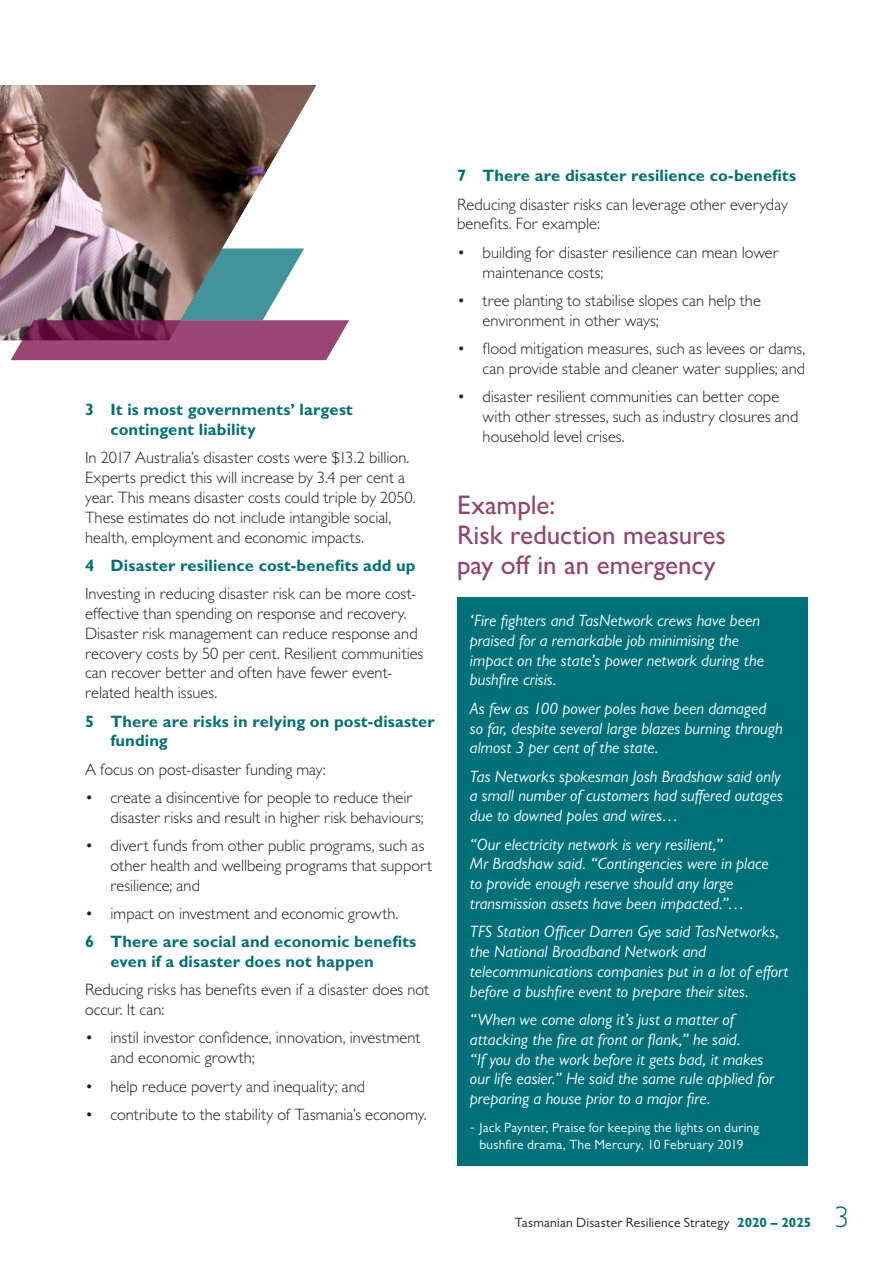
<style>
.page{position:relative;width:893px;height:1263px;background:#fff}
.page>*{position:absolute;margin:0;border:0;box-sizing:border-box;transform-origin:0 0}
.t1{font:300 30px "Gill Sans MT Pro";color:#007179}
.H3{font:500 27px/30px "Gill Sans MT Pro";color:#93456d}
.body{font:300 16.5px/19.8px "Gill Sans MT Pro";color:#1d1d1b}
.body-2{font:italic 16.5px/19.8px "Gill Sans MT Pro";letter-spacing:.005em;color:#fff}
.body-3{font:700 16.5px/19.8px "Gill Sans MT Pro";letter-spacing:.005em;color:#007179}
.body-4{font:13.5px/16.2px "Gill Sans MT Pro";letter-spacing:.015em;color:#fff;text-align:center}
.t2{font:13.5px "Gill Sans MT Pro";letter-spacing:.015em;color:#1d1d1b}
.s1{font-size:16.5px}
.s2{font-weight:700;color:#007179}
</style>
<div class="page">
<img style="left:0;top:85px;width:316px;height:255px">
<svg style="left:11px;top:248px;width:338px;height:112px;background:#8c7789"></svg>
<div style="left:457px;top:597px;width:351px;height:569px;background:#007179"></div>
<p class="body-3" style="left:111px;top:399px;width:244px;text-indent:-26px">3 It is most governments’ largest contingent liability</p>
<p class="body" style="left:85px;top:448px;width:332px">In 2017 Australia’s disaster costs were $13.2 billion.<br>Experts predict this will increase by 3.4 per cent a year. This means disaster costs could triple by 2050.<br>These estimates do not include intangible social, health, employment and economic impacts.</p>
<p class="body-3" style="left:85px;top:555px;width:332px">4 Disaster resilience cost-benefits add up</p>
<p class="body" style="left:85px;top:583px;width:340px">Investing in reducing disaster risk can be more cost&shy;effective than spending on response and recovery.<br>Disaster risk management can reduce response and recovery costs by 50 per cent. Resilient communities can recover better and often have fewer event&shy;related health issues.</p>
<p class="body-3" style="left:111px;top:711px;width:326px;text-indent:-26px">5 There are risks in relying on post-disaster funding</p>
<p class="body" style="left:85px;top:759px;width:242px">A focus on post-disaster funding may:</p>
<p class="body" style="left:111px;top:787px;width:315px;text-indent:-26px">• create a disincentive for people to reduce their disaster risks and result in higher risk behaviours;</p>
<p class="body" style="left:111px;top:835px;width:323px;text-indent:-26px">• divert funds from other public programs, such as other health and wellbeing programs that support resilience; and</p>
<p class="body" style="left:85px;top:903px;width:315px">• impact on investment and economic growth.</p>
<p class="body-3" style="left:111px;top:931px;width:307px;text-indent:-26px">6 There are social and economic benefits even if a disaster does not happen</p>
<p class="body" style="left:85px;top:980px;width:346px">Reducing risks has benefits even if a disaster does not occur. It can:</p>
<p class="body" style="left:111px;top:1028px;width:312px;text-indent:-26px">• instil investor confidence, innovation, investment and economic growth;</p>
<p class="body" style="left:85px;top:1076px;width:282px">• help reduce poverty and inequality; and</p>
<p class="body" style="left:85px;top:1104px;width:343px">• contribute to the stability of Tasmania’s economy.</p>
<p class="body-3" style="left:457px;top:166px;width:341px">7 There are disaster resilience co-benefits</p>
<p class="body" style="left:457px;top:194px;width:332px">Reducing disaster risks can leverage other everyday benefits. For example:</p>
<p class="body" style="left:483px;top:242px;width:298px;text-indent:-26px">• building for disaster resilience can mean lower maintenance costs;</p>
<p class="body" style="left:483px;top:290px;width:280px;text-indent:-26px">• tree planting to stabilise slopes can help the environment in other ways;</p>
<p class="body" style="left:457px;top:338px;width:350px;text-align:right">• flood mitigation measures, such as levees or dams, can provide stable and cleaner water supplies; and</p>
<p class="body" style="left:483px;top:386px;width:317px;text-indent:-26px">• disaster resilient communities can better cope with other stresses, such as industry closures and household level crises.</p>
<p class="H3" style="left:457px;top:489px;width:270px">Example:<br>Risk reduction measures pay off in an emergency</p>
<p class="body-2" style="left:470px;top:610px;width:296px">‘Fire fighters and TasNetwork crews have been praised for a remarkable job minimising the impact on the state’s power network during the bushfire crisis.</p>
<p class="body-2" style="left:470px;top:698px;width:314px">As few as 100 power poles have been damaged so far, despite several large blazes burning through almost 3 per cent of the state.</p>
<p class="body-2" style="left:470px;top:766px;width:315px">Tas Networks spokesman Josh Bradshaw said only a small number of customers had suffered outages due to downed poles and wires…</p>
<p class="body-2" style="left:470px;top:834px;width:301px">“Our electricity network is very resilient,”<br>Mr Bradshaw said. “Contingencies were in place to provide enough reserve should any large transmission assets have been impacted.”…</p>
<p class="body-2" style="left:470px;top:922px;width:320px">TFS Station Officer Darren Gye said TasNetworks, the National Broadband Network and telecommunications companies put in a lot of effort before a bushfire event to prepare their sites.</p>
<p class="body-2" style="left:470px;top:1009px;width:305px">“When we come along it’s just a matter of attacking the fire at front or flank,” he said.<br>“If you do the work before it gets bad, it makes our life easier.” He said the same rule applied for preparing a house prior to a major fire.</p>
<p class="body-4" style="left:470px;top:1120px;width:291px"><span class="s1">-</span> Jack Paynter, Praise for keeping the lights on during bushfire drama, The Mercury, 10 February 2019</p>
<p class="t2" style="left:515px;top:1214px;width:298px">Tasmanian Disaster Resilience Strategy <span class="s2">2020 – 2025</span></p>
<h1 class="t1" style="left:835px;top:1198px;width:16px">3</h1>
</div>
